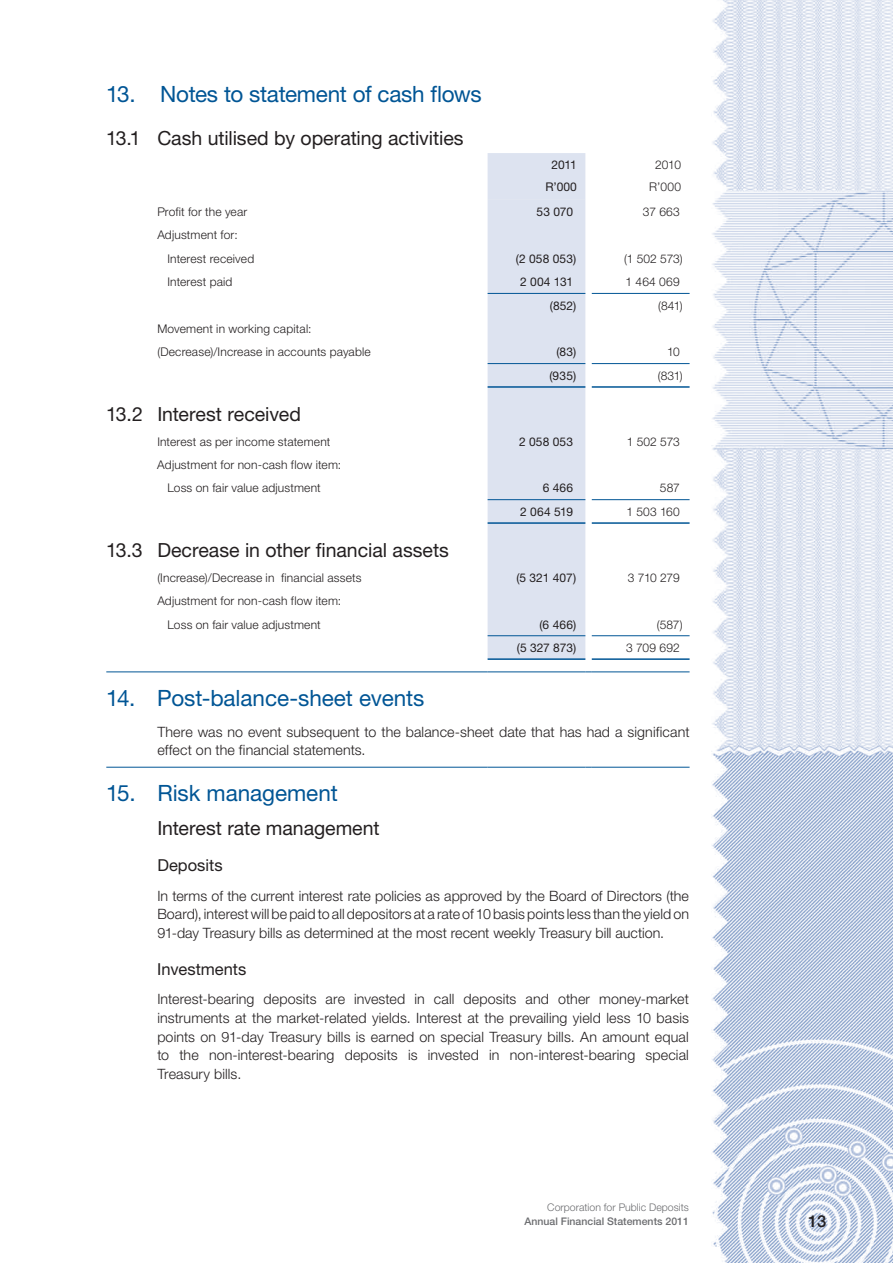
<style>
.page{position:relative;width:893px;height:1263px;background:#fff}
.page>*{position:absolute;margin:0;border:0;box-sizing:border-box;transform-origin:0 0}
.t1{font:22.5px "Helvetica Neue LT Pro";letter-spacing:-.01em;color:#005595}
.t2{font:19.5px "Helvetica Neue LT Pro";letter-spacing:-.005em;color:#231f20}
.t3{font:16.5px "Helvetica Neue LT Pro";color:#231f20}
.t4{font:500 16.5px "Helvetica Neue LT Pro";color:#231f20}
.t5{font:300 14.25px/18.8px "Helvetica Neue LT Pro";letter-spacing:.005em;color:#231f20;text-align:justify}
.t6{font:300 12px/23.4px "Helvetica Neue LT Pro";letter-spacing:.015em;color:#231f20}
.t7{font:12px "Helvetica Neue LT Pro";letter-spacing:.01em;color:#231f20}
.t8{font:500 10.5px "Helvetica Neue LT Pro";color:#6c6d70}
.t9{font:300 10.5px "Helvetica Neue LT Pro";color:#6c6d70}
</style>
<div class="page">
<img style="left:711px;top:0;width:182px;height:1263px">
<div style="left:488px;top:153px;width:97px;height:505px;background:#dde3f0"></div>
<hr style="left:106px;top:671px;width:382px;height:1px;background:#005595">
<hr style="left:488px;top:671px;width:97px;height:1px;background:#005595">
<hr style="left:592px;top:671px;width:98px;height:1px;background:#005595">
<hr style="left:106px;top:767px;width:382px;height:1px;background:#005595">
<hr style="left:488px;top:767px;width:97px;height:1px;background:#005595">
<hr style="left:592px;top:767px;width:98px;height:1px;background:#005595">
<hr style="left:488px;top:386px;width:97px;height:2px;background:#005595">
<hr style="left:592px;top:386px;width:98px;height:2px;background:#005595">
<hr style="left:488px;top:363px;width:97px;height:1px;background:#005595">
<hr style="left:592px;top:363px;width:98px;height:1px;background:#005595">
<hr style="left:488px;top:499px;width:97px;height:1px;background:#005595">
<hr style="left:592px;top:499px;width:98px;height:1px;background:#005595">
<hr style="left:488px;top:522px;width:97px;height:2px;background:#005595">
<hr style="left:592px;top:522px;width:98px;height:2px;background:#005595">
<hr style="left:488px;top:658px;width:97px;height:2px;background:#005595">
<hr style="left:592px;top:658px;width:98px;height:2px;background:#005595">
<hr style="left:592px;top:635px;width:98px;height:1px;background:#005595">
<hr style="left:488px;top:635px;width:97px;height:1px;background:#005595">
<hr style="left:488px;top:293px;width:97px;height:1px;background:#005595">
<hr style="left:592px;top:293px;width:98px;height:1px;background:#005595">
<h1 class="t1" style="left:106px;top:80px;width:377px">13. Notes to statement of cash flows</h1>
<h2 class="t2" style="left:106px;top:126px;width:359px">13.1 Cash utilised by operating activities</h2>
<p class="t7" style="left:551px;top:157px;width:27px">2011</p>
<p class="t6" style="left:655px;top:153px;width:27px">2010</p>
<p class="t7" style="left:545px;top:179px;width:33px">R’000</p>
<p class="t6" style="left:649px;top:175px;width:33px">R’000</p>
<p class="t6" style="left:157px;top:200px;width:91px">Profit for the year</p>
<p class="t7" style="left:536px;top:204px;width:38px">53 070</p>
<p class="t6" style="left:643px;top:200px;width:38px">37 663</p>
<p class="t6" style="left:167px;top:223px;width:88px;text-indent:-10px">Adjustment for:<br>Interest received</p>
<p class="t7" style="left:516px;top:251px;width:62px">(2 058 053)</p>
<p class="t6" style="left:624px;top:247px;width:60px">(1 502 573)</p>
<p class="t6" style="left:167px;top:270px;width:67px">Interest paid</p>
<p class="t7" style="left:520px;top:274px;width:55px">2 004 131</p>
<p class="t6" style="left:626px;top:270px;width:56px">1 464 069</p>
<p class="t7" style="left:550px;top:298px;width:28px">(852)</p>
<p class="t6" style="left:658px;top:293px;width:26px">(841)</p>
<p class="t6" style="left:157px;top:317px;width:215px">Movement in working capital: (Decrease)/Increase in accounts payable</p>
<p class="t7" style="left:556px;top:345px;width:21px">(83)</p>
<p class="t6" style="left:667px;top:340px;width:14px">10</p>
<p class="t7" style="left:549px;top:368px;width:28px">(935)</p>
<p class="t6" style="left:658px;top:363px;width:26px">(831)</p>
<h2 class="t2" style="left:106px;top:402px;width:196px">13.2 Interest received</h2>
<p class="t6" style="left:157px;top:429px;width:175px">Interest as per income statement</p>
<p class="t7" style="left:519px;top:434px;width:56px">2 058 053</p>
<p class="t6" style="left:627px;top:429px;width:55px">1 502 573</p>
<p class="t6" style="left:167px;top:453px;width:175px;text-indent:-10px">Adjustment for non-cash flow item:<br>Loss on fair value adjustment</p>
<p class="t7" style="left:543px;top:481px;width:32px">6 466</p>
<p class="t6" style="left:660px;top:476px;width:21px">587</p>
<p class="t7" style="left:520px;top:504px;width:54px">2 064 519</p>
<p class="t6" style="left:626px;top:500px;width:55px">1 503 160</p>
<h2 class="t2" style="left:106px;top:538px;width:344px">13.3 Decrease in other financial assets</h2>
<p class="t6" style="left:157px;top:565px;width:206px">(Increase)/Decrease in financial assets</p>
<p class="t7" style="left:516px;top:570px;width:61px">(5 321 407)</p>
<p class="t6" style="left:628px;top:565px;width:53px">3 710 279</p>
<p class="t6" style="left:167px;top:589px;width:175px;text-indent:-10px">Adjustment for non-cash flow item:<br>Loss on fair value adjustment</p>
<p class="t7" style="left:539px;top:617px;width:38px">(6 466)</p>
<p class="t6" style="left:657px;top:612px;width:27px">(587)</p>
<p class="t7" style="left:517px;top:640px;width:61px">(5 327 873)</p>
<p class="t6" style="left:626px;top:636px;width:55px">3 709 692</p>
<h1 class="t1" style="left:106px;top:684px;width:320px">14. Post-balance-sheet events</h1>
<p class="t5" style="left:157px;top:723px;width:534px;line-height:17.2px">There was no event subsequent to the balance-sheet date that has had a significant effect on the financial statements.</p>
<h1 class="t1" style="left:106px;top:779px;width:233px">15. Risk management</h1>
<h2 class="t2" style="left:157px;top:816px;width:224px">Interest rate management</h2>
<p class="t3" style="left:157px;top:855px;width:67px">Deposits</p>
<p class="t5" style="left:157px;top:886px;width:533px">In terms of the current interest rate policies as approved by the Board of Directors (the Board), interest will be paid to all depositors at a rate of 10 basis points less than the yield on 91-day Treasury bills as determined at the most recent weekly Treasury bill auction.</p>
<p class="t3" style="left:157px;top:958px;width:91px">Investments</p>
<p class="t5" style="left:157px;top:989px;width:533px">Interest-bearing deposits are invested in call deposits and other money-market instruments at the market-related yields. Interest at the prevailing yield less 10 basis points on 91-day Treasury bills is earned on special Treasury bills. An amount equal to the non-interest-bearing deposits is invested in non-interest-bearing special Treasury bills.</p>
<p class="t9" style="left:547px;top:1201px;width:143px">Corporation for Public Deposits</p>
<p class="t8" style="left:524px;top:1215px;width:166px">Annual Financial Statements 2011</p>
<p class="t4" style="left:808px;top:1211px;width:20px">13</p>
</div>
